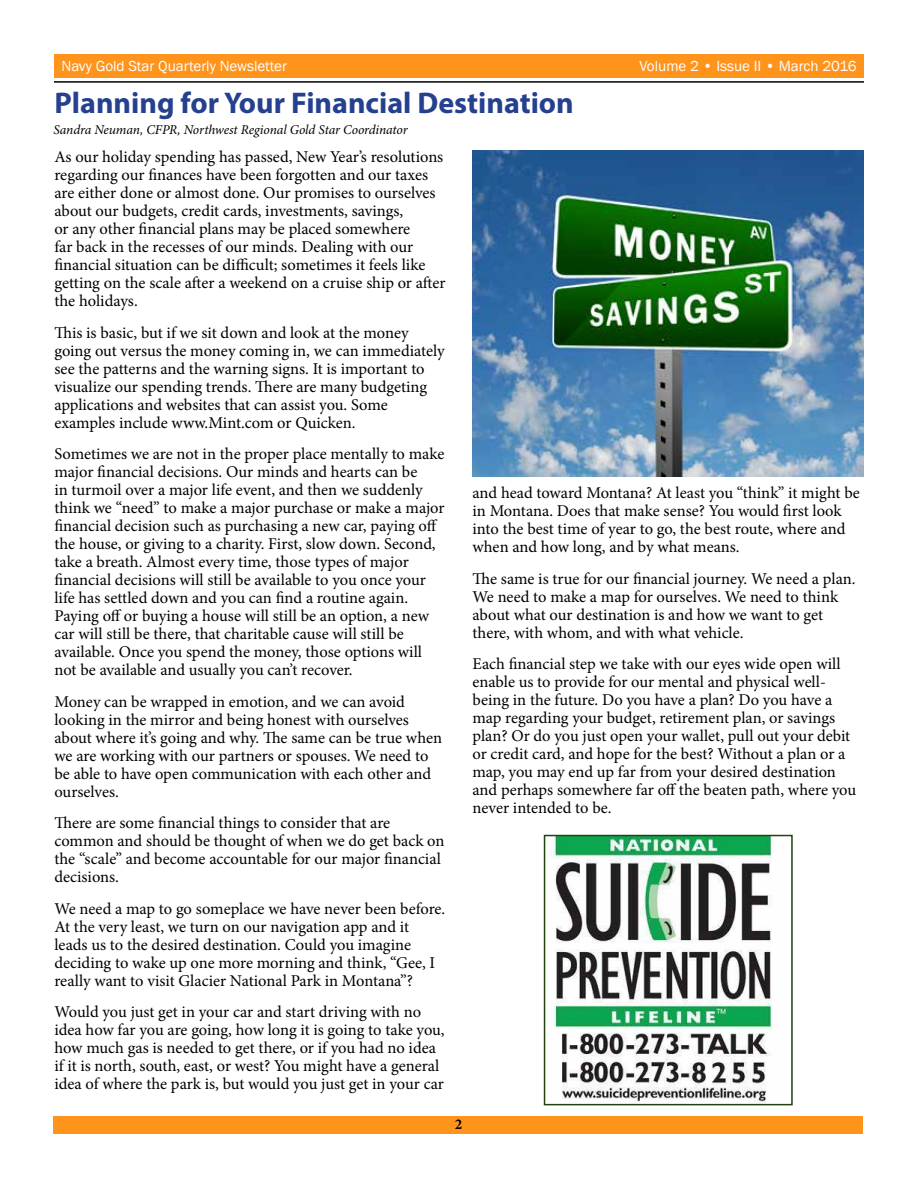
<style>
.page{position:relative;width:918px;height:1188px;background:#fff}
.page>*{position:absolute;margin:0;border:0;box-sizing:border-box;transform-origin:0 0}
.t1{font:700 30px "Myriad Pro";color:#25408f}
.t2{font:16.5px/18px "Minion Pro";letter-spacing:-.005em;color:#000}
.t3{font:15px "Franklin Gothic";color:#fff}
.t4{font:700 15px "Minion Pro";color:#000}
.t5{font:italic 13.5px "Minion Pro";letter-spacing:-.01em;color:#000}
</style>
<div class="page">
<div style="left:54px;top:54px;width:810px;height:24px;background:#ff941d"></div>
<div style="left:53px;top:1116px;width:810px;height:18px;background:#ff941d"></div>
<hr style="left:54px;top:81px;width:810px;height:2px;background:#000">
<img style="left:472px;top:150px;width:392px;height:327px">
<img style="left:553px;top:838px;width:219px;height:264px">
<div style="left:544px;top:835px;width:249px;height:270px;border:2px solid #24420e"></div>
<p class="t3" style="left:62px;top:56px;width:227px">Navy Gold Star Quarterly Newsletter</p>
<p class="t3" style="left:639px;top:56px;width:219px">Volume 2 • Issue II • March 2016</p>
<h1 class="t1" style="left:55px;top:83px;width:521px">Planning for Your Financial Destination</h1>
<p class="t2" style="left:54px;top:148px;width:393px">As our holiday spending has passed, New Year’s resolutions regarding our finances have been forgotten and our taxes are either done or almost done. Our promises to ourselves about our budgets, credit cards, investments, savings,<br>or any other financial plans may be placed somewhere<br>far back in the recesses of our minds. Dealing with our financial situation can be difficult; sometimes it feels like getting on the scale after a weekend on a cruise ship or after the holidays.</p>
<p class="t2" style="left:54px;top:324px;width:392px">This is basic, but if we sit down and look at the money going out versus the money coming in, we can immediately see the patterns and the warning signs. It is important to visualize our spending trends. There are many budgeting applications and websites that can assist you. Some examples include www.Mint.com or Quicken.</p>
<p class="t2" style="left:54px;top:445px;width:392px">Sometimes we are not in the proper place mentally to make major financial decisions. Our minds and hearts can be<br>in turmoil over a major life event, and then we suddenly think we “need” to make a major purchase or make a major financial decision such as purchasing a new car, paying off the house, or giving to a charity. First, slow down. Second, take a breath. Almost every time, those types of major financial decisions will still be available to you once your life has settled down and you can find a routine again.<br>Paying off or buying a house will still be an option, a new car will still be there, that charitable cause will still be available. Once you spend the money, those options will not be available and usually you can’t recover.</p>
<p class="t2" style="left:54px;top:693px;width:389px">Money can be wrapped in emotion, and we can avoid looking in the mirror and being honest with ourselves about where it’s going and why. The same can be true when we are working with our partners or spouses. We need to be able to have open communication with each other and ourselves.</p>
<p class="t2" style="left:54px;top:814px;width:392px">There are some financial things to consider that are common and should be thought of when we do get back on the “scale” and become accountable for our major financial decisions.</p>
<p class="t2" style="left:54px;top:900px;width:392px">We need a map to go someplace we have never been before.<br>At the very least, we turn on our navigation app and it leads us to the desired destination. Could you imagine deciding to wake up one more morning and think, “Gee, I really want to visit Glacier National Park in Montana”?</p>
<p class="t2" style="left:54px;top:1003px;width:392px">Would you just get in your car and start driving with no idea how far you are going, how long it is going to take you, how much gas is needed to get there, or if you had no idea if it is north, south, east, or west? You might have a general idea of where the park is, but would you just get in your car</p>
<p class="t5" style="left:53px;top:120px;width:356px">Sandra Neuman, CFPR, Northwest Regional Gold Star Coordinator</p>
<p class="t2" style="left:472px;top:484px;width:389px">and head toward Montana? At least you “think” it might be in Montana. Does that make sense? You would first look into the best time of year to go, the best route, where and when and how long, and by what means.</p>
<p class="t2" style="left:472px;top:569px;width:385px">The same is true for our financial journey. We need a plan.<br>We need to make a map for ourselves. We need to think about what our destination is and how we want to get there, with whom, and with what vehicle.</p>
<p class="t2" style="left:472px;top:655px;width:385px">Each financial step we take with our eyes wide open will enable us to provide for our mental and physical well&shy;being in the future. Do you have a plan? Do you have a map regarding your budget, retirement plan, or savings plan? Or do you just open your wallet, pull out your debit or credit card, and hope for the best? Without a plan or a map, you may end up far from your desired destination and perhaps somewhere far off the beaten path, where you never intended to be.</p>
<p class="t4" style="left:455px;top:1114px;width:9px">2</p>
</div>
